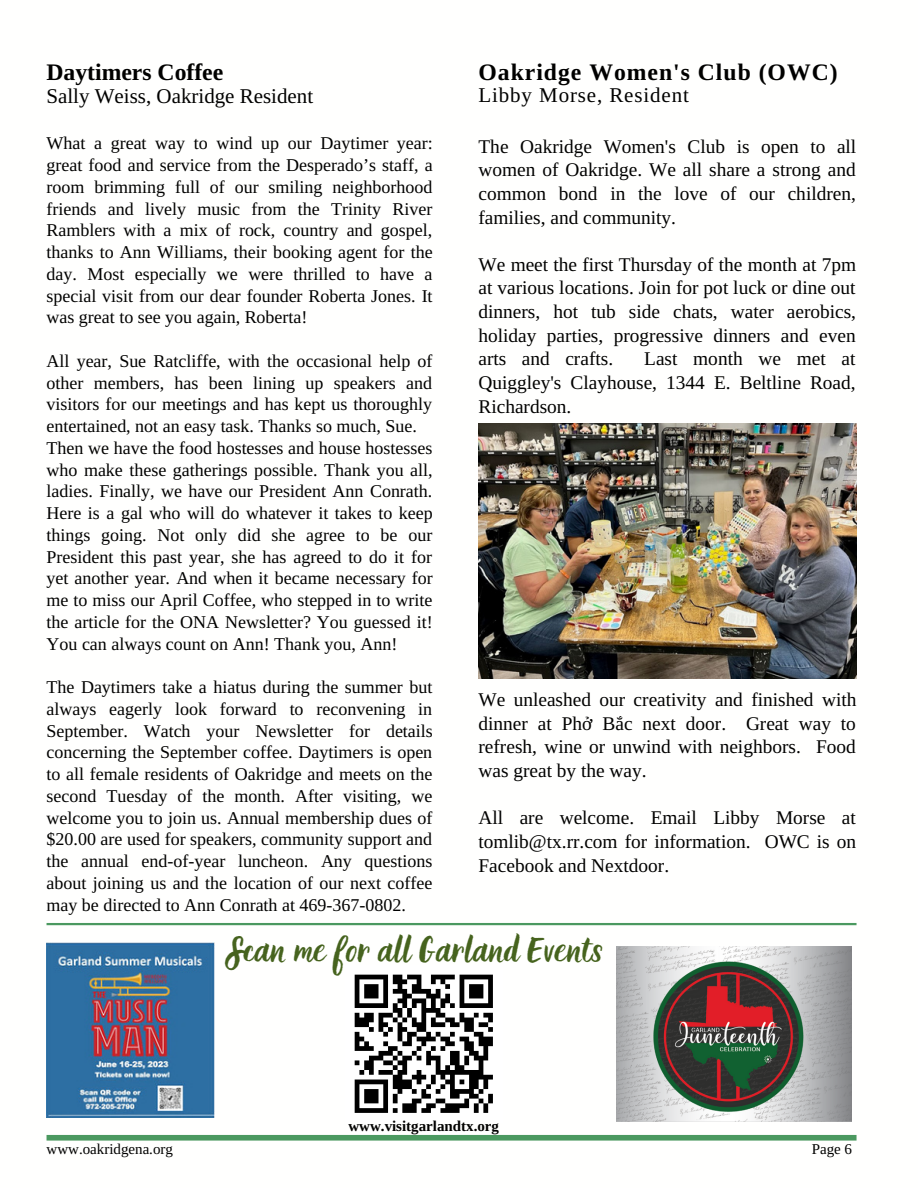
<style>
.page{position:relative;width:918px;height:1188px;background:#fff}
.page>*{position:absolute;margin:0;border:0;box-sizing:border-box;transform-origin:0 0}
.t1{font:28.5px "Holla";color:#46631e}
.t2{font:700 23.7px "Libra Serif Modern";letter-spacing:.04em;color:#000}
.t3{font:700 23.7px "Libra Serif Modern";color:#000}
.t4{font:21px "Libra Serif Modern";color:#000}
.t5{font:21px "Libra Serif Modern";letter-spacing:.04em;color:#000}
.t6{font:19.35px/23.7px "Libra Serif Modern";color:#000;text-align:justify}
.t7{font:18px/21.8px "Libra Serif Modern";color:#000;text-align:justify}
.t8{font:15px "Libra Serif Modern";color:#000}
.t9{font:700 15px "Libra Serif Modern";color:#000}
</style>
<div class="page">
<div style="left:47px;top:1135px;width:810px;height:6px;background:#4b9960"></div>
<img style="left:479px;top:423px;width:378px;height:256px">
<img style="left:616px;top:946px;width:236px;height:176px">
<hr style="left:47px;top:923px;width:810px;height:2px;background:#4b9960">
<svg style="left:354px;top:974px;width:139px;height:139px"></svg>
<img style="left:47px;top:942px;width:167px;height:176px">
<p class="t3" style="left:47px;top:58px;width:178px">Daytimers Coffee</p>
<p class="t4" style="left:47px;top:85px;width:268px">Sally Weiss, Oakridge Resident</p>
<p class="t7" style="left:47px;top:133px;width:388px">What a great way to wind up our Daytimer year: great food and service from the Desperado’s staff, a room brimming full of our smiling neighborhood friends and lively music from the Trinity River Ramblers with a mix of rock, country and gospel, thanks to Ann Williams, their booking agent for the day. Most especially we were thrilled to have a special visit from our dear founder Roberta Jones. It was great to see you again, Roberta!</p>
<p class="t7" style="left:47px;top:350px;width:388px">All year, Sue Ratcliffe, with the occasional help of other members, has been lining up speakers and visitors for our meetings and has kept us thoroughly entertained, not an easy task. Thanks so much, Sue.</p>
<p class="t7" style="left:47px;top:437px;width:388px">Then we have the food hostesses and house hostesses who make these gatherings possible. Thank you all, ladies. Finally, we have our President Ann Conrath.<br>Here is a gal who will do whatever it takes to keep things going. Not only did she agree to be our President this past year, she has agreed to do it for yet another year. And when it became necessary for me to miss our April Coffee, who stepped in to write the article for the ONA Newsletter? You guessed it!<br>You can always count on Ann! Thank you, Ann!</p>
<p class="t7" style="left:47px;top:676px;width:388px">The Daytimers take a hiatus during the summer but always eagerly look forward to reconvening in September. Watch your Newsletter for details concerning the September coffee. Daytimers is open to all female residents of Oakridge and meets on the second Tuesday of the month. After visiting, we welcome you to join us. Annual membership dues of $20.00 are used for speakers, community support and the annual end-of-year luncheon. Any questions about joining us and the location of our next coffee may be directed to Ann Conrath at 469-367-0802.</p>
<p class="t2" style="left:479px;top:58px;width:361px">Oakridge Women's Club (OWC)</p>
<p class="t5" style="left:479px;top:84px;width:212px">Libby Morse, Resident</p>
<p class="t6" style="left:479px;top:135px;width:379px">The Oakridge Women's Club is open to all women of Oakridge. We all share a strong and common bond in the love of our children, families, and community.</p>
<p class="t6" style="left:479px;top:253px;width:379px">We meet the first Thursday of the month at 7pm at various locations. Join for pot luck or dine out dinners, hot tub side chats, water aerobics, holiday parties, progressive dinners and even arts and crafts.</p>
<p class="t6" style="left:479px;top:347px;width:379px;text-indent:166px">Last month we met at Quiggley's Clayhouse, 1344 E. Beltline Road, Richardson.</p>
<p class="t6" style="left:479px;top:688px;width:379px">We unleashed our creativity and finished with dinner at Phở Bắc next door. Great way to refresh, wine or unwind with neighbors. Food was great by the way.</p>
<p class="t6" style="left:479px;top:806px;width:379px">All are welcome. Email Libby Morse at tomlib@tx.rr.com for information. OWC is on Facebook and Nextdoor.</p>
<p class="t1" style="left:225px;top:933px;width:380px">Scan me for all Garland Events</p>
<p class="t9" style="left:348px;top:1117px;width:152px">www.visitgarlandtx.org</p>
<p class="t8" style="left:47px;top:1141px;width:128px">www.oakridgena.org</p>
<p class="t8" style="left:812px;top:1141px;width:42px">Page 6</p>
</div>
